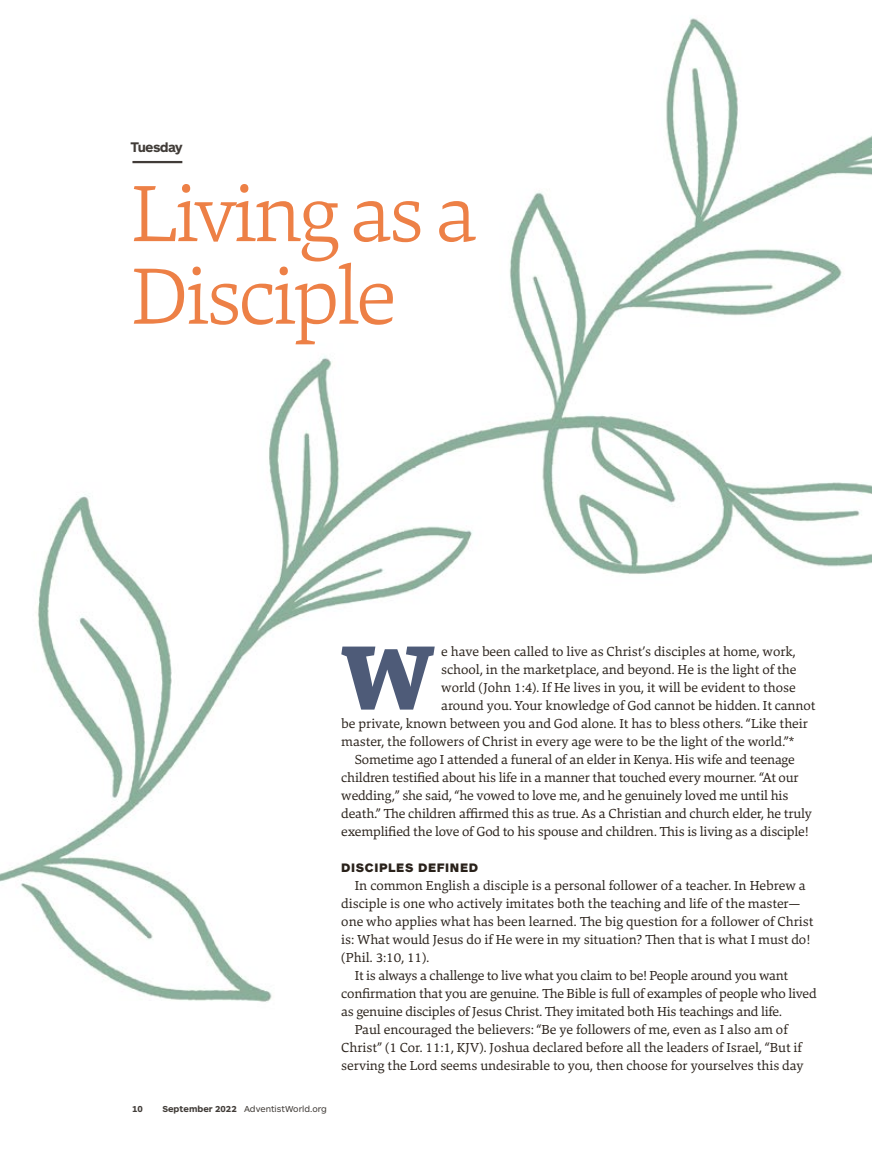
<style>
.page{position:relative;width:872px;height:1149px;background:#fff}
.page>*{position:absolute;margin:0;border:0;box-sizing:border-box;transform-origin:0 0}
.t1{font:900 94.65px "Danton";color:#4e5b78}
.t2{font:300 82.5px/82.5px "Danton";letter-spacing:-.04em;color:#ed8046}
.t3{font:13.5px "Danton";letter-spacing:-.005em;color:#29211a}
.t4{font:700 13.5px "ARS Maquette Pro";color:#413c38}
.t5{font:900 12.75px "ARS Maquette Pro";letter-spacing:.05em;color:#29211a}
.t6{font:9px "ARS Maquette Pro";letter-spacing:.035em;color:#413c38}
.t7{font:700 9px "ARS Maquette Pro";color:#413c38}
.s1{font-weight:700}
.s2{font-style:italic}
</style>
<div class="page">
<img style="left:0;top:18px;width:872px;height:984px">
<hr style="left:132px;top:161px;width:50px;height:2px;background:#413c38">
<p class="t4" style="left:130px;top:139px;width:54px">Tuesday</p>
<h2 class="t2" style="left:131px;top:171px;width:347px">Living as a<br>Disciple</h2>
<p class="t7" style="left:132px;top:1103px;width:12px">10</p>
<p class="t6" style="left:162px;top:1103px;width:166px"><span class="s1">September 2022</span> AdventistWorld.org</p>
<h1 class="t1" style="left:339px;top:614px;width:99px">W</h1>
<p class="t3" style="left:441px;top:642px;width:356px">e have been called to live as Christ’s disciples at home, work,</p>
<p class="t3" style="left:441px;top:660px;width:357px">school, in the marketplace, and beyond. He is the light of the</p>
<p class="t3" style="left:441px;top:678px;width:356px">world (John 1:4). If He lives in you, it will be evident to those</p>
<p class="t3" style="left:441px;top:696px;width:376px">around you. Your knowledge of God cannot be hidden. It cannot</p>
<p class="t3" style="left:341px;top:714px;width:468px">be private, known between you and God alone. It has to bless others. “Like their</p>
<p class="t3" style="left:341px;top:732px;width:454px">master, the followers of Christ in every age were to be the light of the world.”*</p>
<p class="t3" style="left:355px;top:750px;width:441px">Sometime ago I attended a funeral of an elder in Kenya. His wife and teenage</p>
<p class="t3" style="left:341px;top:768px;width:459px">children testified about his life in a manner that touched every mourner. “At our</p>
<p class="t3" style="left:341px;top:786px;width:448px">wedding,” she said, “he vowed to love me, and he genuinely loved me until his</p>
<p class="t3" style="left:341px;top:804px;width:472px">death.” The children affirmed this as true. As a Christian and church elder, he truly</p>
<p class="t3" style="left:341px;top:822px;width:468px">exemplified the love of God to his spouse and children. This is living as a disciple!</p>
<p class="t5" style="left:341px;top:858px;width:138px">DISCIPLES DEFINED</p>
<p class="t3" style="left:355px;top:876px;width:452px">In common English a disciple is a personal follower of a teacher. In Hebrew a</p>
<p class="t3" style="left:341px;top:894px;width:460px">disciple is one who actively imitates both the teaching and life of the master—</p>
<p class="t3" style="left:341px;top:912px;width:473px">one who applies what has been learned. The big question for a follower of Christ</p>
<p class="t3" style="left:341px;top:930px;width:470px">is: What would Jesus do if He were in my situation? Then that is what I must do!</p>
<p class="t3" style="left:341px;top:948px;width:89px">(Phil. 3:10, 11).</p>
<p class="t3" style="left:355px;top:966px;width:435px">It is always a challenge to live what you claim to be! People around you want</p>
<p class="t3" style="left:341px;top:984px;width:477px">confirmation that you are genuine<span class="s2">.</span> The Bible is full of examples of people who lived</p>
<p class="t3" style="left:341px;top:1002px;width:442px">as genuine disciples of Jesus Christ. They imitated both His teachings and life.</p>
<p class="t3" style="left:355px;top:1020px;width:434px">Paul encouraged the believers: “Be ye followers of me, even as I also am of</p>
<p class="t3" style="left:341px;top:1038px;width:462px">Christ” (1 Cor. 11:1, KJV). Joshua declared before all the leaders of Israel, “But if</p>
<p class="t3" style="left:341px;top:1056px;width:464px">serving the Lord seems undesirable to you, then choose for yourselves this day</p>
</div>
